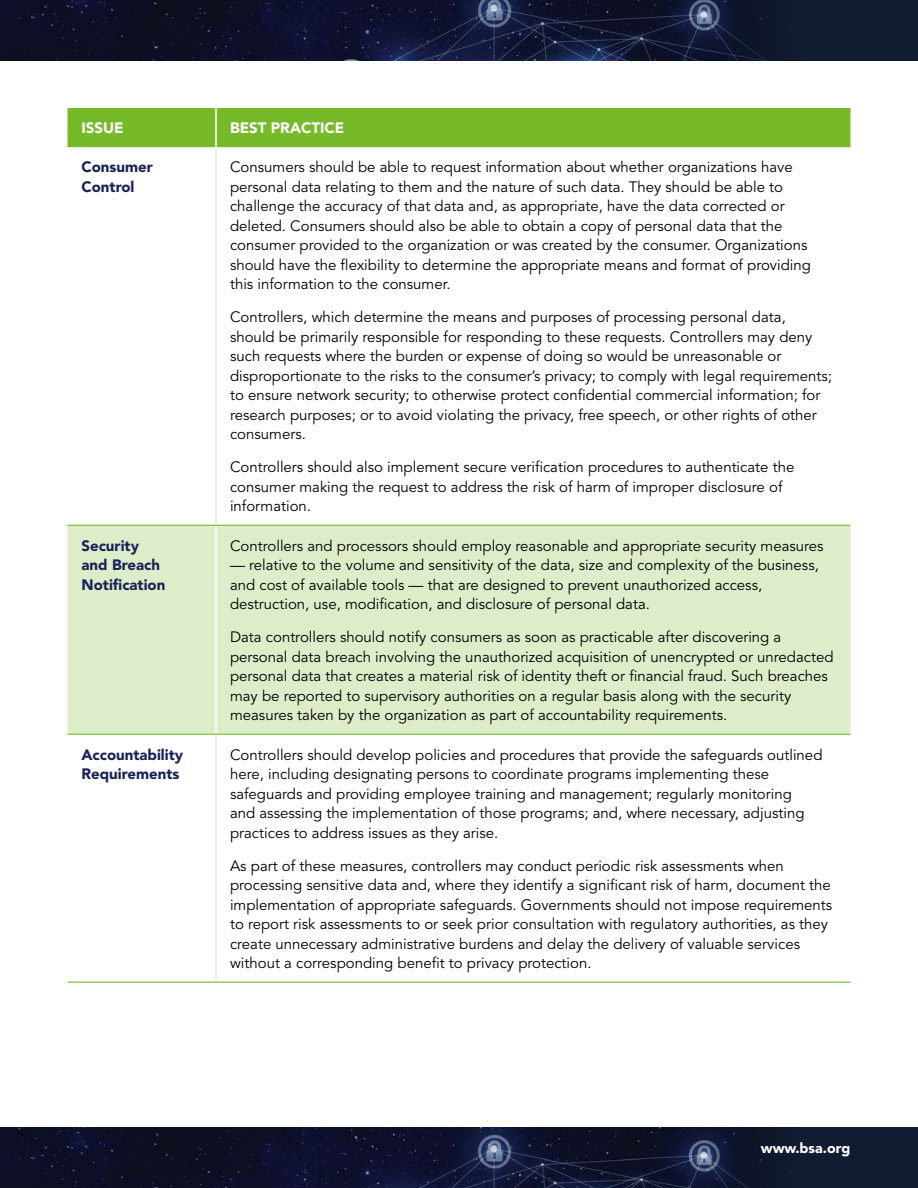
<style>
.page{position:relative;width:918px;height:1188px;background:#fff}
.page>*{position:absolute;margin:0;border:0;box-sizing:border-box;transform-origin:0 0}
.t1{font:15px/19.5px "Avenir LT Std";color:#000}
.t2{font:900 15px/19.5px "Avenir LT Std";color:#1a2158}
.t3{font:900 15px "Avenir LT Std";color:#fff}
.t4{font:900 14.25px "Avenir LT Std";color:#fff}
</style>
<div class="page">
<div style="left:0;top:1127px;width:918px;height:61px;background:#111c33"></div>
<svg style="left:0;top:1127px;width:792px;height:61px;fill:#0d102a"></svg>
<div style="left:0;top:0;width:918px;height:61px;background:#111c33"></div>
<div style="left:68px;top:108px;width:782px;height:39px;background:#76ba29"></div>
<div style="left:68px;top:526px;width:782px;height:208px;background:#deedc9"></div>
<hr style="left:215px;top:526px;width:2px;height:208px;background:#fff">
<hr style="left:68px;top:525px;width:148px;height:1px;background:#76ba29">
<hr style="left:216px;top:525px;width:634px;height:1px;background:#76ba29">
<hr style="left:68px;top:734px;width:148px;height:1px;background:#76ba29">
<hr style="left:216px;top:734px;width:634px;height:1px;background:#76ba29">
<hr style="left:68px;top:982px;width:148px;height:1px;background:#76ba29">
<hr style="left:216px;top:982px;width:634px;height:1px;background:#76ba29">
<hr style="left:215px;top:108px;width:2px;height:39px;background:#fff">
<hr style="left:215px;top:735px;width:2px;height:247px;background:#deedc9">
<hr style="left:215px;top:147px;width:2px;height:378px;background:#deedc9">
<svg style="left:0;top:0;width:792px;height:61px;fill:#0d102c"></svg>
<p class="t3" style="left:82px;top:119px;width:44px">ISSUE</p>
<p class="t3" style="left:230px;top:119px;width:116px">BEST PRACTICE</p>
<p class="t2" style="left:82px;top:157px;width:73px">Consumer<br>Control</p>
<p class="t1" style="left:230px;top:158px;width:583px">Consumers should be able to request information about whether organizations have personal data relating to them and the nature of such data. They should be able to challenge the accuracy of that data and, as appropriate, have the data corrected or deleted. Consumers should also be able to obtain a copy of personal data that the consumer provided to the organization or was created by the consumer. Organizations should have the flexibility to determine the appropriate means and format of providing this information to the consumer.</p>
<p class="t1" style="left:230px;top:308px;width:604px">Controllers, which determine the means and purposes of processing personal data, should be primarily responsible for responding to these requests. Controllers may deny such requests where the burden or expense of doing so would be unreasonable or disproportionate to the risks to the consumer’s privacy; to comply with legal requirements; to ensure network security; to otherwise protect confidential commercial information; for research purposes; or to avoid violating the privacy, free speech, or other rights of other consumers.</p>
<p class="t1" style="left:230px;top:458px;width:566px">Controllers should also implement secure verification procedures to authenticate the consumer making the request to address the risk of harm of improper disclosure of information.</p>
<p class="t2" style="left:82px;top:536px;width:85px">Security and Breach<br>Notification</p>
<p class="t1" style="left:230px;top:536px;width:595px">Controllers and processors should employ reasonable and appropriate security measures</p>
<p class="t1" style="left:230px;top:556px;width:590px">— relative to the volume and sensitivity of the data, size and complexity of the business, and cost of available tools — that are designed to prevent unauthorized access, destruction, use, modification, and disclosure of personal data.</p>
<p class="t1" style="left:230px;top:628px;width:605px">Data controllers should notify consumers as soon as practicable after discovering a personal data breach involving the unauthorized acquisition of unencrypted or unredacted personal data that creates a material risk of identity theft or financial fraud. Such breaches may be reported to supervisory authorities on a regular basis along with the security measures taken by the organization as part of accountability requirements.</p>
<p class="t2" style="left:82px;top:745px;width:103px">Accountability<br>Requirements</p>
<p class="t1" style="left:230px;top:745px;width:594px">Controllers should develop policies and procedures that provide the safeguards outlined here, including designating persons to coordinate programs implementing these safeguards and providing employee training and management; regularly monitoring<br>and assessing the implementation of those programs; and, where necessary, adjusting practices to address issues as they arise.</p>
<p class="t1" style="left:230px;top:856px;width:604px">As part of these measures, controllers may conduct periodic risk assessments when processing sensitive data and, where they identify a significant risk of harm, document the implementation of appropriate safeguards. Governments should not impose requirements to report risk assessments to or seek prior consultation with regulatory authorities, as they create unnecessary administrative burdens and delay the delivery of valuable services without a corresponding benefit to privacy protection.</p>
<p class="t4" style="left:761px;top:1139px;width:91px">www.bsa.org</p>
</div>
